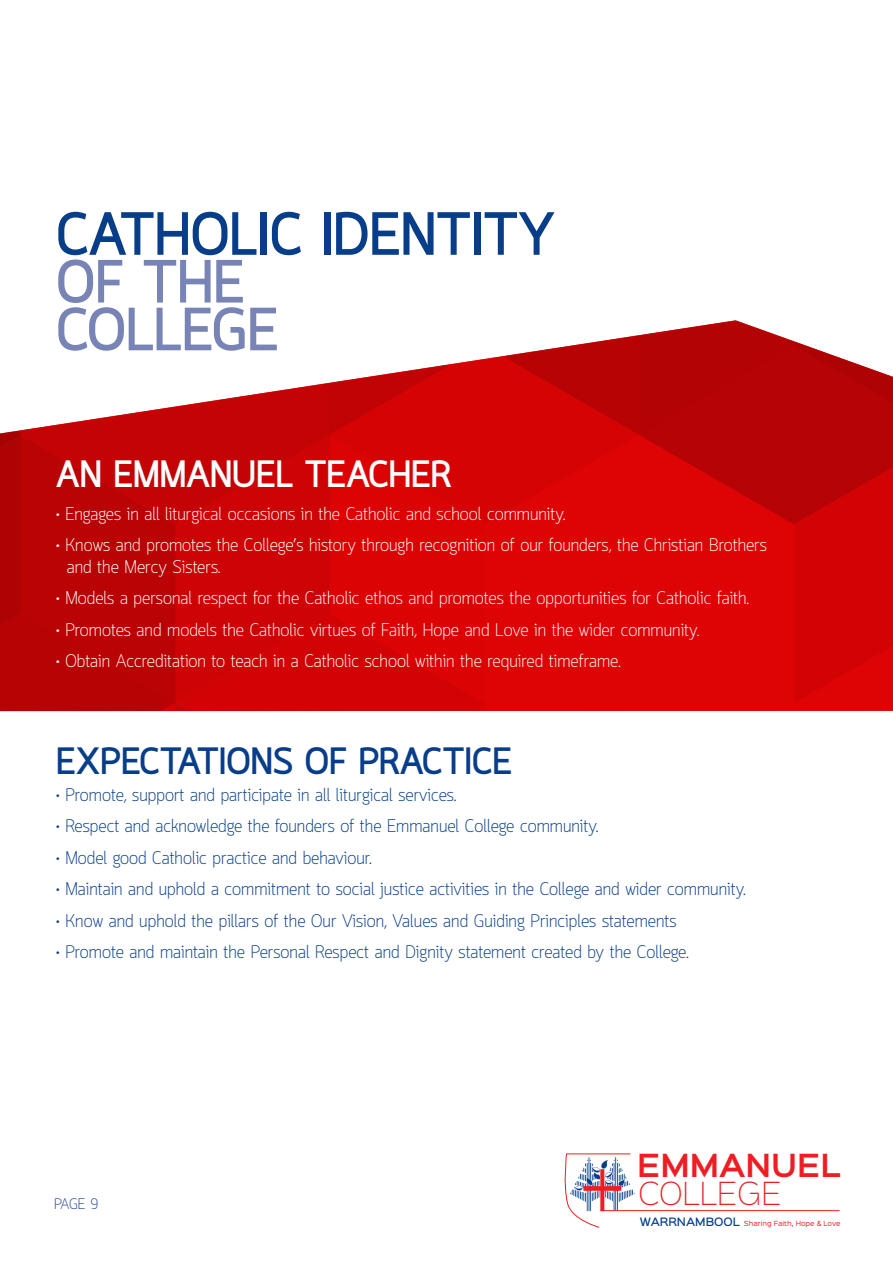
<style>
.page{position:relative;width:893px;height:1263px;background:#fff}
.page>*{position:absolute;margin:0;border:0;box-sizing:border-box;transform-origin:0 0}
.t1{font:700 60px "Quark";color:#083e89}
.t2{font:700 60px/47.7px "Quark";color:#7884b6}
.t3{font:700 37.5px "Quark";color:#083e89}
.t4{font:700 37.5px "Quark";color:#fff}
.t5{font:600 28.65px "Sinkin Sans 600";color:#ee1d23}
.t6{font:28.65px "Sinkin Sans 200 X Light";color:#ee1d23}
.t7{font:300 18px/21.6px "Quark";color:#fff}
.t8{font:300 18px "Quark";color:#083e89}
.t9{font:300 15px "Quark";color:#253f8e}
.t10{font:6.3px "Sinkin Sans 400";color:#ee1d23}
.s1{font-family:"Sinkin Sans 500";font-weight:500;font-size:10.5px;color:#083e89}
</style>
<div class="page">
<hr style="left:601px;top:1210px;width:238px;height:1px;background:#ee1d23">
<svg style="left:564px;top:1153px;width:71px;height:75px"></svg>
<svg style="left:0;top:320px;width:893px;height:391px;background:#d32425"></svg>
<p class="t1" style="left:56px;top:199px;width:500px">CATHOLIC IDENTITY</p>
<p class="t2" style="left:56px;top:263px;width:224px">OF THE<br>COLLEGE</p>
<p class="t4" style="left:56px;top:453px;width:397px">AN EMMANUEL TEACHER</p>
<p class="t7" style="left:56px;top:504px;width:511px">• Engages in all liturgical occasions in the Catholic and school community.</p>
<p class="t7" style="left:67px;top:535px;width:702px;text-indent:-10px">• Knows and promotes the College’s history through recognition of our founders, the Christian Brothers and the Mercy Sisters.</p>
<p class="t7" style="left:56px;top:589px;width:694px">• Models a personal respect for the Catholic ethos and promotes the opportunities for Catholic faith.</p>
<p class="t7" style="left:56px;top:620px;width:644px">• Promotes and models the Catholic virtues of Faith, Hope and Love in the wider community.</p>
<p class="t7" style="left:56px;top:652px;width:566px">• Obtain Accreditation to teach in a Catholic school within the required timeframe.</p>
<p class="t3" style="left:56px;top:739px;width:457px">EXPECTATIONS OF PRACTICE</p>
<p class="t8" style="left:56px;top:784px;width:401px">• Promote, support and participate in all liturgical services.</p>
<p class="t8" style="left:56px;top:815px;width:544px">• Respect and acknowledge the founders of the Emmanuel College community.</p>
<p class="t8" style="left:56px;top:847px;width:317px">• Model good Catholic practice and behaviour.</p>
<p class="t8" style="left:56px;top:878px;width:691px">• Maintain and uphold a commitment to social justice activities in the College and wider community.</p>
<p class="t8" style="left:56px;top:910px;width:622px">• Know and uphold the pillars of the Our Vision, Values and Guiding Principles statements</p>
<p class="t8" style="left:56px;top:941px;width:634px">• Promote and maintain the Personal Respect and Dignity statement created by the College.</p>
<p class="t9" style="left:54px;top:1195px;width:46px">PAGE 9</p>
<h3 class="t5" style="left:637px;top:1140px;width:205px">EMMANUEL</h3>
<h3 class="t6" style="left:638px;top:1171px;width:145px">COLLEGE</h3>
<p class="t10" style="left:640px;top:1218px;width:202px"><span class="s1">WARRNAMBOOL</span> Sharing Faith, Hope &amp; Love</p>
</div>
